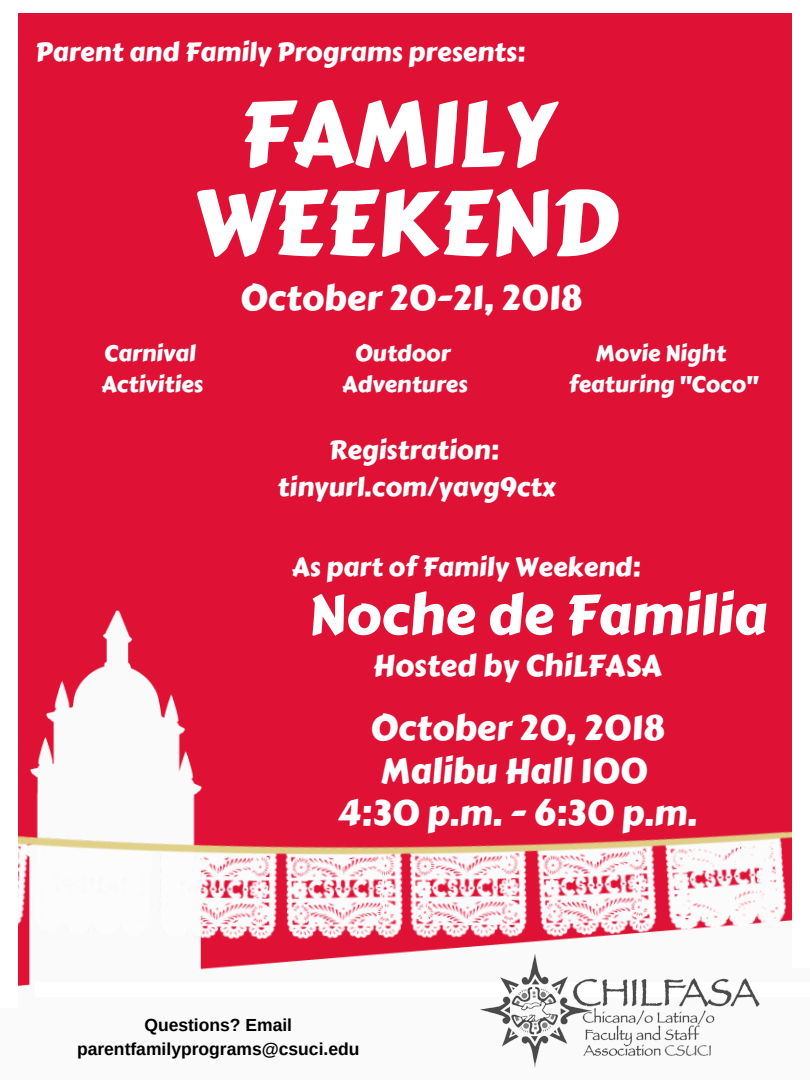
<style>
.page{position:relative;width:810px;height:1080px;background:#df1135}
.page>*{position:absolute;margin:0;border:0;box-sizing:border-box;transform-origin:0 0}
.t1{font:90px/89px "Carter One";color:#fff;text-align:center}
.t2{font:55px "Carter One";color:#fff}
.t3{font:35px "Carter One";color:#fff}
.t4{font:30px "Carter One";color:#fff}
.t5{font:26.25px/36.6px "Carter One";color:#fff;text-align:center}
.t6{font:22.5px/31.4px "Carter One";color:#fff;text-align:center}
.t7{font:700 17.5px/24.4px "Arimo";color:#000;text-align:center}
</style>
<div class="page">
<div style="left:13px;top:0;width:784px;height:13px;background:#fff"></div>
<img style="left:0;top:610px;width:810px;height:470px">
<img style="left:4px;top:749px;width:806px;height:283px">
<div style="left:0;top:0;width:18px;height:1007px;background:#fff"></div>
<div style="left:792px;top:0;width:18px;height:968px;background:#fff"></div>
<div style="left:35px;top:982px;width:775px;height:14px;background:#fff"></div>
<img style="left:447px;top:954px;width:350px;height:114px">
<p class="t5" style="left:35px;top:34px;width:492px">Parent and Family Programs presents:</p>
<h1 class="t1" style="left:192px;top:90px;width:428px">FAMILY<br>WEEKEND</h1>
<h3 class="t3" style="left:240px;top:272px;width:344px">October 20-21, 2018</h3>
<p class="t6" style="left:101px;top:337px;width:103px;text-align:left">Carnival<br>Activities</p>
<p class="t6" style="left:342px;top:337px;width:127px">Outdoor<br>Adventures</p>
<p class="t6" style="left:568px;top:337px;width:191px">Movie Night featuring "Coco"</p>
<p class="t5" style="left:277px;top:432px;width:280px">Registration: tinyurl.com/yavg9ctx</p>
<p class="t5" style="left:292px;top:549px;width:350px">As part of Family Weekend:</p>
<h2 class="t2" style="left:308px;top:573px;width:460px">Noche de Familia</h2>
<p class="t4" style="left:373px;top:643px;width:290px">Hosted by ChiLFASA</p>
<h3 class="t3" style="left:370px;top:702px;width:296px">October 20, 2018</h3>
<h3 class="t3" style="left:381px;top:745px;width:268px">Malibu Hall 100</h3>
<h3 class="t3" style="left:338px;top:786px;width:361px">4:30 p.m. - 6:30 p.m.</h3>
<p class="t7" style="left:77px;top:1013px;width:284px">Questions? Email parentfamilyprograms@csuci.edu</p>
</div>
